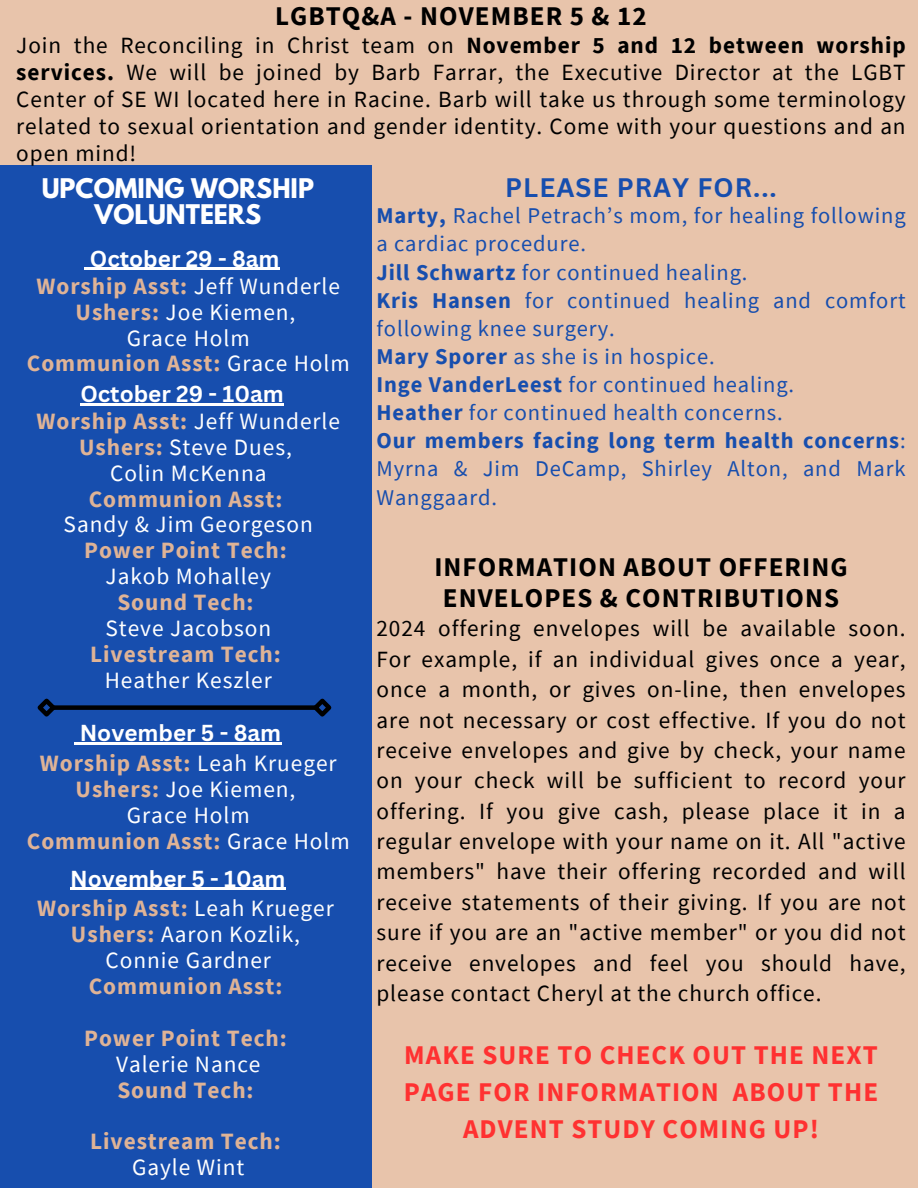
<style>
.page{position:relative;width:918px;height:1188px;background:#e8c4ab}
.page>*{position:absolute;margin:0;border:0;box-sizing:border-box;transform-origin:0 0}
.t1{font:700 27px/37.2px "Source Sans Pro";letter-spacing:.04em;color:#ff3131;text-align:center}
.t2{font:700 27px/31.5px "Source Sans Pro";letter-spacing:.04em;color:#000;text-align:center}
.t3{font:700 26.1px "Canva Sans";letter-spacing:.04em;color:#174eae}
.t4{font:700 24px "League Spartan";color:#fff}
.t5{font:700 23.4px "Source Sans Pro";letter-spacing:.04em;color:#dfb396}
.t6{font:23.4px "Source Sans Pro";letter-spacing:.04em;color:#fff}
.t7{font:23.25px/30.3px "Source Sans Pro";letter-spacing:.04em;color:#000;text-align:justify}
.t8{font:22.5px/28.2px "Source Sans Pro";letter-spacing:.04em;color:#174eae}
.t9{font:700 22.5px "Canva Sans";color:#fff}
.s1{font-weight:700}
.s2{font-weight:400;color:#fdfdfd}
.s3{font-weight:700;color:#dfb396}
.s4{font-weight:400;color:#fff}
</style>
<div class="page">
<div style="left:0;top:165px;width:371px;height:1023px;background:#174eae"></div>
<div style="left:52px;top:705px;width:265px;height:5px;background:#000"></div>
<svg style="left:37px;top:698px;width:23px;height:19px"></svg>
<svg style="left:309px;top:698px;width:23px;height:19px"></svg>
<hr style="left:70px;top:888px;width:216px;height:2px;background:#fff">
<svg style="left:74px;top:742px;width:6px;height:3px"></svg>
<hr style="left:80px;top:742px;width:201px;height:3px;background:#fff">
<hr style="left:90px;top:268px;width:190px;height:2px;background:#fff">
<hr style="left:80px;top:404px;width:204px;height:2px;background:#fff">
<p class="t2" style="left:275px;top:0;width:373px">LGBTQ&amp;A - NOVEMBER 5 &amp; 12</p>
<p class="t7" style="left:16px;top:31px;width:891px;line-height:27px">Join the Reconciling in Christ team on <span class="s1">November 5 and 12 between worship services.</span> We will be joined by Barb Farrar, the Executive Director at the LGBT Center of SE WI located here in Racine. Barb will take us through some terminology related to sexual orientation and gender identity. Come with your questions and an open mind!</p>
<p class="t4" style="left:42px;top:176px;width:274px">UPCOMING WORSHIP</p>
<p class="t4" style="left:95px;top:202px;width:168px">VOLUNTEERS</p>
<p class="t9" style="left:90px;top:243px;width:191px">October 29 - 8am</p>
<p class="t5" style="left:37px;top:271px;width:305px">Worship Asst: <span class="s2">Jeff Wunderle</span></p>
<p class="t6" style="left:76px;top:297px;width:221px"><span class="s3">Ushers:</span> Joe Kiemen,</p>
<p class="t6" style="left:127px;top:323px;width:124px">Grace Holm</p>
<p class="t5" style="left:27px;top:348px;width:324px">Communion Asst: <span class="s4">Grace Holm</span></p>
<p class="t5" style="left:37px;top:406px;width:305px">Worship Asst: <span class="s2">Jeff Wunderle</span></p>
<p class="t6" style="left:79px;top:432px;width:214px"><span class="s3">Ushers:</span> Steve Dues,</p>
<p class="t6" style="left:110px;top:458px;width:158px">Colin McKenna</p>
<p class="t5" style="left:89px;top:484px;width:195px">Communion Asst:</p>
<p class="t6" style="left:64px;top:509px;width:251px">Sandy &amp; Jim Georgeson</p>
<p class="t5" style="left:84px;top:535px;width:204px">Power Point Tech:</p>
<p class="t6" style="left:106px;top:561px;width:167px">Jakob Mohalley</p>
<p class="t5" style="left:117px;top:587px;width:138px">Sound Tech:</p>
<p class="t6" style="left:106px;top:613px;width:167px">Steve Jacobson</p>
<p class="t5" style="left:90px;top:639px;width:192px">Livestream Tech:</p>
<p class="t6" style="left:105px;top:665px;width:169px">Heather Keszler</p>
<p class="t9" style="left:80px;top:378px;width:205px">October 29 - 10am</p>
<p class="t9" style="left:80px;top:717px;width:203px">November 5 - 8am</p>
<p class="t5" style="left:40px;top:748px;width:298px">Worship Asst: <span class="s2">Leah Krueger</span></p>
<p class="t6" style="left:76px;top:774px;width:221px"><span class="s3">Ushers:</span> Joe Kiemen,</p>
<p class="t6" style="left:127px;top:800px;width:124px">Grace Holm</p>
<p class="t5" style="left:27px;top:826px;width:324px">Communion Asst: <span class="s4">Grace Holm</span></p>
<p class="t9" style="left:70px;top:863px;width:217px">November 5 - 10am</p>
<p class="t5" style="left:37px;top:893px;width:298px">Worship Asst: <span class="s2">Leah Krueger</span></p>
<p class="t6" style="left:71px;top:919px;width:231px"><span class="s3">Ushers:</span> Aaron Kozlik,</p>
<p class="t6" style="left:106px;top:945px;width:167px">Connie Gardner</p>
<p class="t5" style="left:89px;top:971px;width:195px">Communion Asst:</p>
<p class="t5" style="left:84px;top:1023px;width:204px">Power Point Tech:</p>
<p class="t6" style="left:116px;top:1049px;width:146px">Valerie Nance</p>
<p class="t5" style="left:117px;top:1074px;width:138px">Sound Tech:</p>
<p class="t5" style="left:90px;top:1126px;width:192px">Livestream Tech:</p>
<p class="t6" style="left:132px;top:1152px;width:114px">Gayle Wint</p>
<p class="t3" style="left:505px;top:170px;width:273px">PLEASE PRAY FOR...</p>
<p class="t8" style="left:376px;top:201px;width:531px"><span class="s1">Marty,</span> Rachel Petrach’s mom, for healing following a cardiac procedure.</p>
<p class="t8" style="left:376px;top:257px;width:373px"><span class="s1">Jill Schwartz</span> for continued healing.</p>
<p class="t8" style="left:376px;top:286px;width:531px"><span class="s1">Kris Hansen</span> for continued healing and comfort following knee surgery.</p>
<p class="t8" style="left:376px;top:342px;width:340px"><span class="s1">Mary Sporer</span> as she is in hospice.</p>
<p class="t8" style="left:376px;top:370px;width:419px"><span class="s1">Inge VanderLeest</span> for continued healing.</p>
<p class="t8" style="left:376px;top:398px;width:408px"><span class="s1">Heather</span> for continued health concerns.</p>
<p class="t8" style="left:376px;top:426px;width:531px;text-align:justify"><span class="s1">Our members facing long term health concerns</span>:<br>Myrna &amp; Jim DeCamp, Shirley Alton, and Mark Wanggaard.</p>
<p class="t2" style="left:434px;top:550px;width:415px">INFORMATION ABOUT OFFERING<br>ENVELOPES &amp; CONTRIBUTIONS</p>
<p class="t7" style="left:376px;top:613px;width:531px">2024 offering envelopes will be available soon.<br>For example, if an individual gives once a year, once a month, or gives on-line, then envelopes are not necessary or cost effective. If you do not receive envelopes and give by check, your name on your check will be sufficient to record your offering. If you give cash, please place it in a regular envelope with your name on it. All "active members" have their offering recorded and will receive statements of their giving. If you are not sure if you are an "active member" or you did not receive envelopes and feel you should have, please contact Cheryl at the church office.</p>
<p class="t1" style="left:404px;top:1036px;width:476px">MAKE SURE TO CHECK OUT THE NEXT<br>PAGE FOR INFORMATION ABOUT THE<br>ADVENT STUDY COMING UP!</p>
</div>
